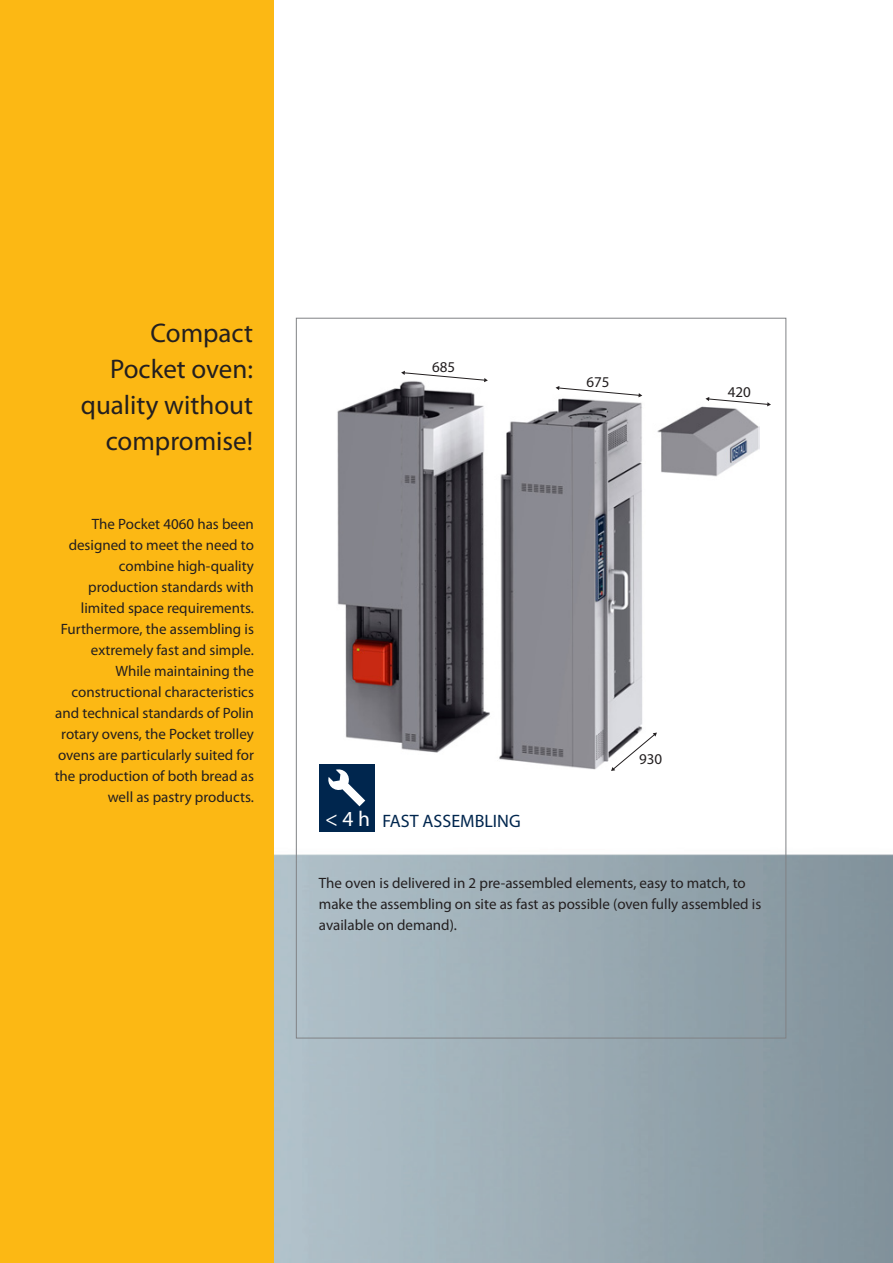
<style>
.page{position:relative;width:893px;height:1263px;background:#fff}
.page>*{position:absolute;margin:0;border:0;box-sizing:border-box;transform-origin:0 0}
.t1{font:27px/36px "Myriad Pro";color:#231f20;text-align:right}
.t2{font:21.45px "Myriad Pro";color:#fff}
.t3{font:18px "Myriad Pro";color:#00264e}
.t4{font:15px/21px "Myriad Pro";color:#231f20;text-align:right}
</style>
<div class="page">
<img style="left:274px;top:317px;width:619px;height:946px">
<div style="left:0;top:0;width:274px;height:1263px;background:#fcb814"></div>
<img style="left:336px;top:380px;width:423px;height:389px">
<div style="left:319px;top:764px;width:55px;height:67px;background:#00264e"></div>
<svg style="left:328px;top:769px;width:37px;height:37px"></svg>
<svg style="left:401px;top:371px;width:87px;height:11px"></svg>
<svg style="left:556px;top:386px;width:86px;height:11px"></svg>
<svg style="left:705px;top:397px;width:66px;height:9px"></svg>
<svg style="left:611px;top:732px;width:46px;height:39px"></svg>
<h1 class="t1" style="left:81px;top:315px;width:174px">Compact<br>Pocket oven: quality without compromise!</h1>
<p class="t4" style="left:55px;top:513px;width:201px">The Pocket 4060 has been designed to meet the need to combine high-quality production standards with limited space requirements.<br>Furthermore, the assembling is extremely fast and simple.<br>While maintaining the constructional characteristics and technical standards of Polin rotary ovens, the Pocket trolley ovens are particularly suited for the production of both bread as well as pastry products.</p>
<p class="t4" style="left:432px;top:356px;width:25px">685</p>
<p class="t4" style="left:587px;top:371px;width:25px">675</p>
<p class="t4" style="left:728px;top:381px;width:25px">420</p>
<h2 class="t2" style="left:325px;top:805px;width:46px">&lt; 4 h</h2>
<p class="t3" style="left:383px;top:809px;width:140px">FAST ASSEMBLING</p>
<p class="t4" style="left:639px;top:748px;width:25px">930</p>
<p class="t4" style="left:319px;top:873px;width:444px;text-align:left">The oven is delivered in 2 pre-assembled elements, easy to match, to make the assembling on site as fast as possible (oven fully assembled is available on demand).</p>
</div>
